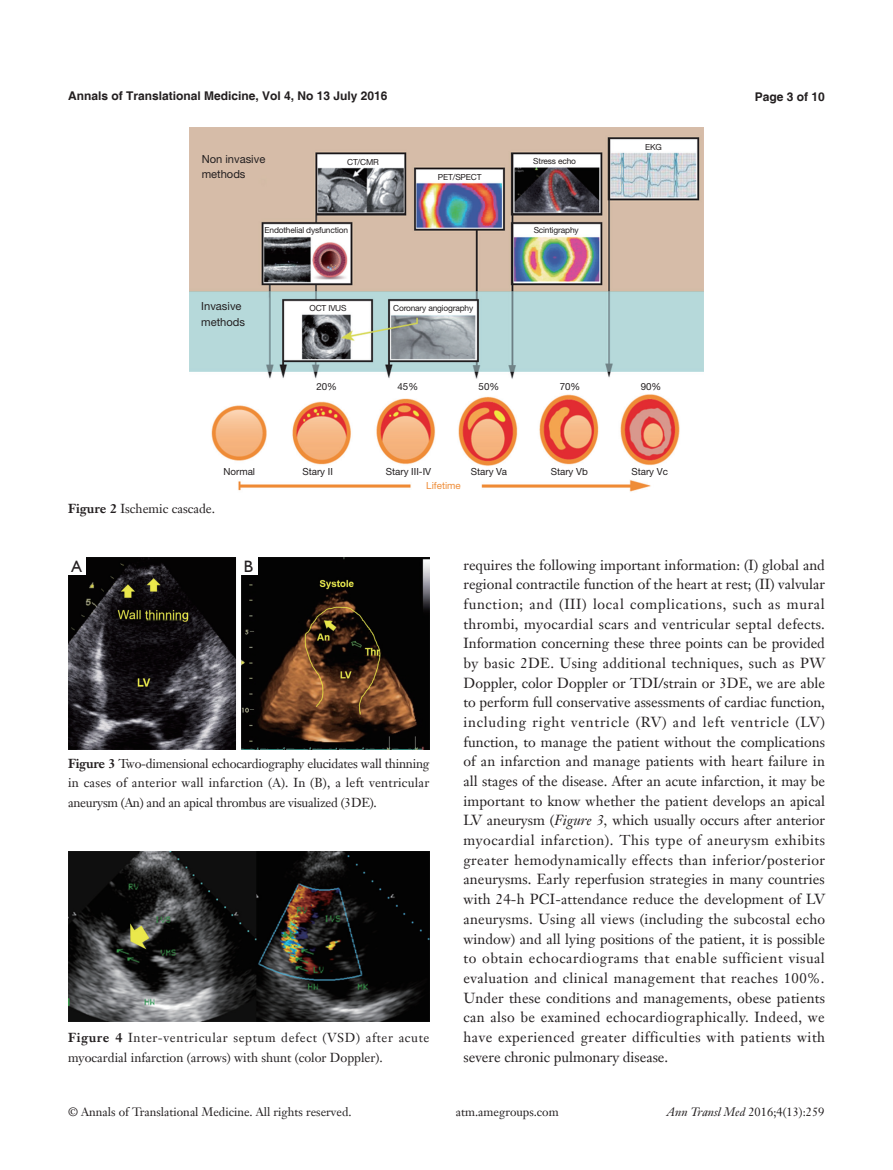
<style>
.page{position:relative;width:893px;height:1170px;background:#fff}
.page>*{position:absolute;margin:0;border:0;box-sizing:border-box;transform-origin:0 0}
.t1{font:16.5px "Humanist 521 BT";color:#231f20}
.t2{font:14.25px/19.6px "Janson Text LT";color:#231f20;text-align:justify}
.t3{font:12.75px/19.5px "Janson Text LT";color:#231f20;text-align:justify}
.t4{font:12px "Janson Text LT";color:#231f20}
.t5{font:700 12px "Helvetica";color:#231f20}
.t6{font:11.1px/15.3px "Helvetica Neue LT Pro";color:#231f20}
.t7{font:9.75px "Helvetica Neue LT Pro";color:#231f20}
.t8{font:9.75px "Helvetica Neue LT Pro";color:#ef8d38}
.t9{font:8.4px "Helvetica Neue LT Pro";letter-spacing:-.02em;color:#231f20}
.s1{font-weight:700}
.s2{font-style:italic}
</style>
<div class="page">
<img style="left:189px;top:128px;width:515px;height:364px">
<img style="left:68px;top:557px;width:361px;height:192px">
<div style="left:68px;top:557px;width:17px;height:17px;background:#fff"></div>
<div style="left:240px;top:557px;width:17px;height:17px;background:#fff"></div>
<img style="left:68px;top:851px;width:361px;height:170px">
<p class="t5" style="left:68px;top:88px;width:321px">Annals of Translational Medicine, Vol 4, No 13 July 2016</p>
<p class="t5" style="left:755px;top:89px;width:72px">Page 3 of 10</p>
<p class="t6" style="left:202px;top:151px;width:65px">Non invasive methods</p>
<p class="t9" style="left:347px;top:156px;width:33px">CT/CMR</p>
<p class="t9" style="left:265px;top:225px;width:85px">Endothelial dysfunction</p>
<p class="t9" style="left:438px;top:172px;width:45px">PET/SPECT</p>
<p class="t6" style="left:201px;top:298px;width:45px">Invasive methods</p>
<p class="t9" style="left:309px;top:303px;width:39px">OCT IVUS</p>
<p class="t9" style="left:393px;top:303px;width:82px">Coronary angiography</p>
<p class="t9" style="left:533px;top:156px;width:44px">Stress echo</p>
<p class="t9" style="left:534px;top:225px;width:46px">Scintigraphy</p>
<p class="t9" style="left:645px;top:142px;width:18px">EKG</p>
<p class="t7" style="left:316px;top:380px;width:22px">20%</p>
<p class="t7" style="left:397px;top:380px;width:22px">45%</p>
<p class="t7" style="left:479px;top:380px;width:22px">50%</p>
<p class="t7" style="left:560px;top:380px;width:22px">70%</p>
<p class="t7" style="left:641px;top:380px;width:22px">90%</p>
<p class="t3" style="left:68px;top:498px;width:149px"><span class="s1">Figure 2</span> Ischemic cascade.</p>
<p class="t7" style="left:223px;top:465px;width:33px">Normal</p>
<p class="t7" style="left:302px;top:465px;width:32px">Stary II</p>
<p class="t7" style="left:386px;top:465px;width:47px">Stary III-IV</p>
<p class="t7" style="left:471px;top:465px;width:38px">Stary Va</p>
<p class="t8" style="left:426px;top:479px;width:36px">Lifetime</p>
<p class="t7" style="left:551px;top:465px;width:39px">Stary Vb</p>
<p class="t7" style="left:631px;top:465px;width:38px">Stary Vc</p>
<p class="t1" style="left:71px;top:555px;width:12px">A</p>
<p class="t1" style="left:244px;top:555px;width:11px">B</p>
<p class="t3" style="left:68px;top:753px;width:363px"><span class="s1">Figure 3</span> Two-dimensional echocardiography elucidates wall thinning in cases of anterior wall infarction (A). In (B), a left ventricular aneurysm (An) and an apical thrombus are visualized (3DE).</p>
<p class="t3" style="left:68px;top:1027px;width:363px"><span class="s1">Figure 4</span> Inter-ventricular septum defect (VSD) after acute myocardial infarction (arrows) with shunt (color Doppler).</p>
<p class="t2" style="left:463px;top:554px;width:363px">requires the following important information: (I) global and regional contractile function of the heart at rest; (II) valvular function; and (III) local complications, such as mural thrombi, myocardial scars and ventricular septal defects.<br>Information concerning these three points can be provided by basic 2DE. Using additional techniques, such as PW Doppler, color Doppler or TDI/strain or 3DE, we are able to perform full conservative assessments of cardiac function, including right ventricle (RV) and left ventricle (LV) function, to manage the patient without the complications of an infarction and manage patients with heart failure in all stages of the disease. After an acute infarction, it may be important to know whether the patient develops an apical LV aneurysm (<span class="s2">Figure 3,</span> which usually occurs after anterior myocardial infarction). This type of aneurysm exhibits greater hemodynamically effects than inferior/posterior aneurysms. Early reperfusion strategies in many countries with 24-h PCI-attendance reduce the development of LV aneurysms. Using all views (including the subcostal echo window) and all lying positions of the patient, it is possible to obtain echocardiograms that enable sufficient visual evaluation and clinical management that reaches 100%.<br>Under these conditions and managements, obese patients can also be examined echocardiographically. Indeed, we have experienced greater difficulties with patients with severe chronic pulmonary disease.</p>
<p class="t4" style="left:68px;top:1104px;width:285px">© Annals of Translational Medicine. All rights reserved.</p>
<p class="t4" style="left:456px;top:1104px;width:104px">atm.amegroups.com</p>
<p class="t4" style="left:667px;top:1104px;width:159px"><span class="s2">Ann Transl Med</span> 2016;4(13):259</p>
</div>
